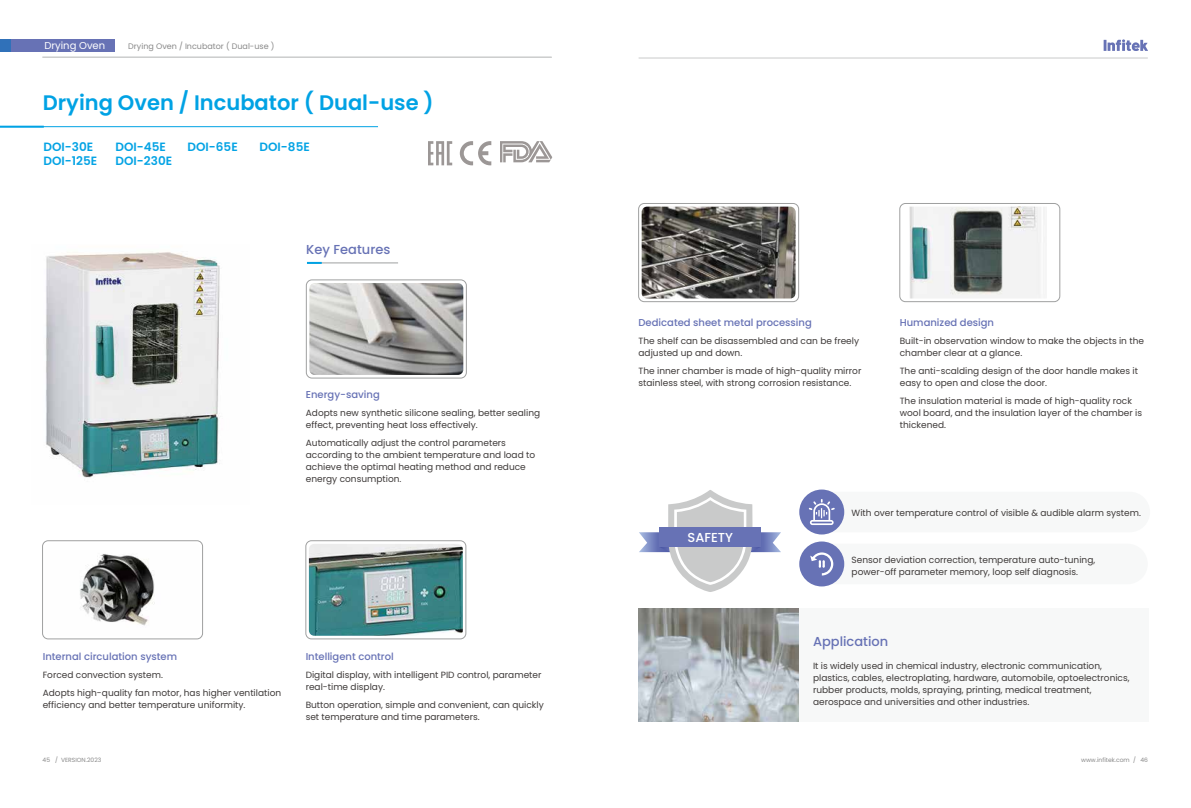
<style>
.page{position:relative;width:1191px;height:808px;background:#fff}
.page>*{position:absolute;margin:0;border:0;box-sizing:border-box;transform-origin:0 0}
.t1{font:600 21px "Poppins";color:#00a2e4}
.t2{font:500 13px "Poppins";color:#6772b5}
.t3{font:500 13px "Poppins";color:#fff}
.t4{font:600 12px "Poppins";color:#00a2e4}
.t5{font:500 10px "Poppins";color:#6772b5}
.t6{font:10px "Poppins";color:#fff}
.t7{font:9px/12px "Poppins";color:#3e3a39}
.t8{font:8px "Poppins";color:#898989}
.t9{font:6px "Poppins";color:#898989}
</style>
<div class="page">
<svg style="left:639px;top:490px;width:142px;height:102px"></svg>
<div style="left:659px;top:527px;width:101px;height:20px;background:#6772b5"></div>
<div style="left:799px;top:544px;width:348px;height:40px;background:#f7f8f8;border-radius:20px"></div>
<div style="left:799px;top:492px;width:351px;height:40px;background:#f7f8f8;border-radius:20px"></div>
<div style="left:799px;top:541px;width:45px;height:45px;background:#6772b5;border-radius:50%"></div>
<div style="left:799px;top:489px;width:45px;height:45px;background:#6772b5;border-radius:50%"></div>
<svg style="left:808px;top:499px;width:26px;height:26px"></svg>
<svg style="left:810px;top:552px;width:23px;height:23px"></svg>
<div style="left:305px;top:540px;width:161px;height:99px;border:1px solid #9fa0a0;border-radius:6px"></div>
<img style="left:309px;top:544px;width:154px;height:92px">
<div style="left:306px;top:280px;width:160px;height:98px;border:1px solid #9fa0a0;border-radius:6px"></div>
<img style="left:309px;top:283px;width:154px;height:92px">
<hr style="left:0;top:126px;width:378px;height:1px;background:#00a2e4">
<hr style="left:0;top:126px;width:44px;height:2px;background:#00a2e4">
<svg style="left:500px;top:141px;width:52px;height:21px"></svg>
<svg style="left:460px;top:141px;width:31px;height:24px"></svg>
<svg style="left:428px;top:141px;width:24px;height:24px"></svg>
<hr style="left:307px;top:263px;width:91px;height:1px;background:#9fa0a0">
<svg style="left:307px;top:262px;width:15px;height:2px"></svg>
<div style="left:798px;top:608px;width:350px;height:113px;background:#f7f8f8"></div>
<img style="left:639px;top:608px;width:159px;height:113px">
<hr style="left:43px;top:57px;width:509px;height:1px;background:#c9caca">
<div style="left:42px;top:540px;width:161px;height:99px;border:1px solid #9fa0a0;border-radius:6px"></div>
<img style="left:80px;top:554px;width:75px;height:72px">
<div style="left:638px;top:203px;width:161px;height:99px;border:1px solid #9fa0a0;border-radius:6px"></div>
<img style="left:641px;top:207px;width:154px;height:91px">
<div style="left:899px;top:203px;width:161px;height:99px;border:1px solid #9fa0a0;border-radius:6px"></div>
<img style="left:909px;top:207px;width:138px;height:91px">
<img style="left:45px;top:252px;width:175px;height:226px">
<hr style="left:638px;top:58px;width:509px;height:1px;background:#c9caca">
<hr style="left:42px;top:57px;width:509px;height:1px;background:#c9caca">
<svg style="left:1103px;top:39px;width:45px;height:12px"></svg>
<div style="left:12px;top:39px;width:103px;height:13px;background:#6772b5"></div>
<div style="left:0;top:39px;width:11px;height:13px;background:#3071b9"></div>
<p class="t6" style="left:44px;top:39px;width:62px">Drying Oven</p>
<p class="t8" style="left:128px;top:41px;width:148px">Drying Oven / Incubator ( Dual-use )</p>
<h1 class="t1" style="left:43px;top:91px;width:392px">Drying Oven / Incubator ( Dual-use )</h1>
<h3 class="t4" style="left:44px;top:140px;width:51px">DOI-30E</h3>
<h3 class="t4" style="left:116px;top:140px;width:52px">DOI-45E</h3>
<h3 class="t4" style="left:188px;top:140px;width:52px">DOI-65E</h3>
<h3 class="t4" style="left:260px;top:140px;width:52px">DOI-85E</h3>
<h3 class="t4" style="left:44px;top:154px;width:55px">DOI-125E</h3>
<h3 class="t4" style="left:116px;top:154px;width:58px">DOI-230E</h3>
<h2 class="t2" style="left:306px;top:242px;width:85px">Key Features</h2>
<p class="t5" style="left:306px;top:389px;width:75px">Energy-saving</p>
<p class="t7" style="left:306px;top:407px;width:236px">Adopts new synthetic silicone sealing, better sealing effect, preventing heat loss effectively.</p>
<p class="t7" style="left:306px;top:437px;width:231px">Automatically adjust the control parameters according to the ambient temperature and load to achieve the optimal heating method and reduce energy consumption.</p>
<p class="t5" style="left:43px;top:650px;width:136px">Internal circulation system</p>
<p class="t7" style="left:43px;top:665px;width:240px;line-height:18px">Forced convection system.<br>Adopts high-quality fan motor, has higher ventilation</p>
<p class="t7" style="left:43px;top:698px;width:204px">efficiency and better temperature uniformity.</p>
<p class="t5" style="left:306px;top:650px;width:90px">Intelligent control</p>
<p class="t7" style="left:306px;top:668px;width:237px">Digital display, with intelligent PID control, parameter real-time display.</p>
<p class="t7" style="left:306px;top:698px;width:240px">Button operation, simple and convenient, can quickly set temperature and time parameters.</p>
<p class="t5" style="left:638px;top:317px;width:175px">Dedicated sheet metal processing</p>
<p class="t7" style="left:638px;top:335px;width:222px">The shelf can be disassembled and can be freely adjusted up and down.</p>
<p class="t7" style="left:638px;top:365px;width:224px">The inner chamber is made of high-quality mirror stainless steel, with strong corrosion resistance.</p>
<p class="t5" style="left:899px;top:317px;width:96px">Humanized design</p>
<p class="t7" style="left:899px;top:335px;width:246px">Built-in observation window to make the objects in the chamber clear at a glance.</p>
<p class="t7" style="left:899px;top:365px;width:240px">The anti-scalding design of the door handle makes it easy to open and close the door.</p>
<p class="t7" style="left:899px;top:395px;width:244px">The insulation material is made of high-quality rock wool board, and the insulation layer of the chamber is thickened.</p>
<h2 class="t3" style="left:687px;top:529px;width:47px">SAFETY</h2>
<p class="t7" style="left:851px;top:507px;width:291px">With over temperature control of visible &amp; audible alarm system.</p>
<p class="t7" style="left:851px;top:554px;width:245px">Sensor deviation correction, temperature auto-tuning, power-off parameter memory, loop self diagnosis.</p>
<h2 class="t2" style="left:813px;top:634px;width:77px">Application</h2>
<p class="t7" style="left:813px;top:660px;width:318px">It is widely used in chemical industry, electronic communication, plastics, cables, electroplating, hardware, automobile, optoelectronics, rubber products, molds, spraying, printing, medical treatment, aerospace and universities and other industries.</p>
<p class="t9" style="left:43px;top:757px;width:60px">45 / VERSION.2023</p>
<p class="t9" style="left:1081px;top:757px;width:68px">www.infitek.com / 46</p>
</div>
